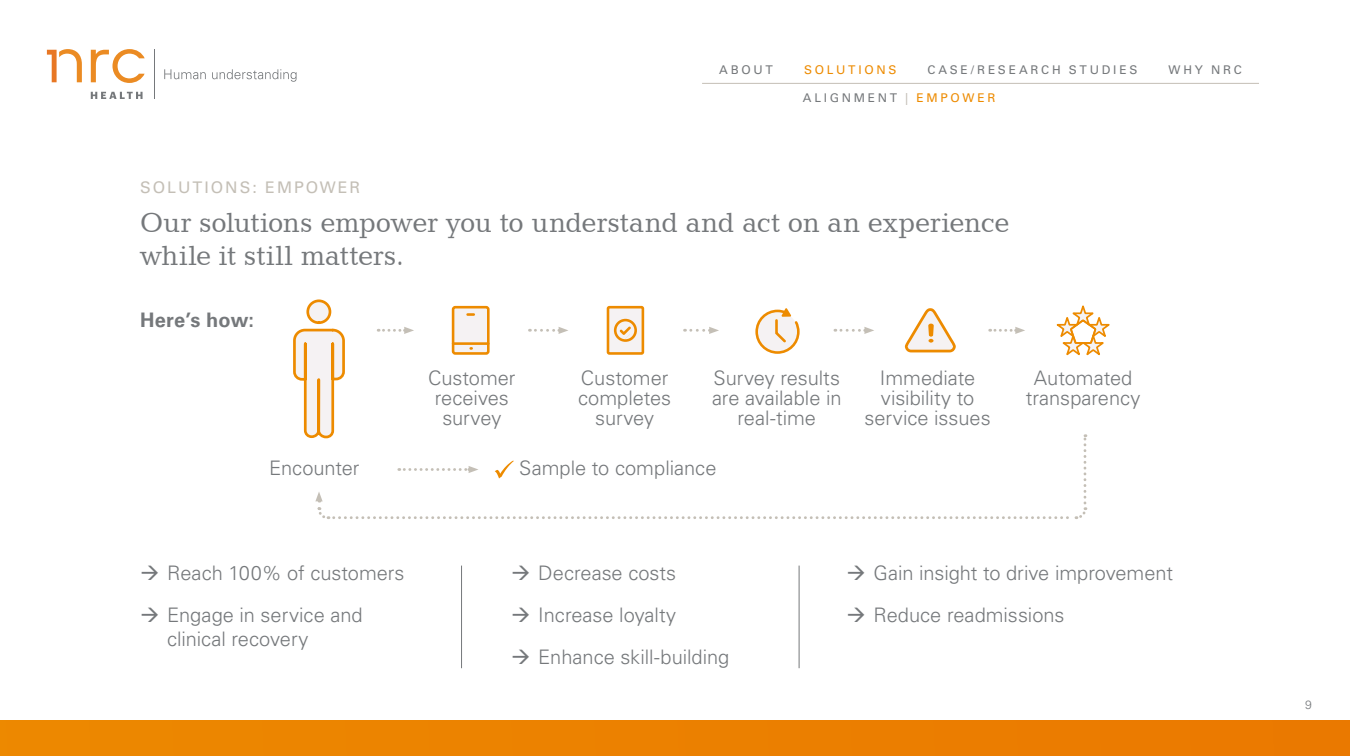
<style>
.page{position:relative;width:1350px;height:756px;background:#fff}
.page>*{position:absolute;margin:0;border:0;box-sizing:border-box;transform-origin:0 0}
.t1{font:28px/33.6px "Candida BT";letter-spacing:-.01em;color:#75787b}
.t2{font:300 20px/19.8px "Univers LT Std";color:#75787b;text-align:center}
.t3{font:700 20px "Univers LT Std";letter-spacing:.015em;color:#75787b}
.t4{font:16px "Univers LT Std";letter-spacing:.125em;color:#c4bfb6}
.t5{font:12px "Univers LT Std";letter-spacing:.23em;color:#75787b}
.t6{font:12px "Univers LT Std";letter-spacing:.225em;color:#ed8b00}
.t7{font:300 12px "Univers LT Std";color:#75787b}
.s1{color:#c4bfb6}
.s2{color:#ed8b00}
</style>
<div class="page">
<div style="left:0;top:720px;width:1349px;height:36px;background:#ec8100"></div>
<hr style="left:461px;top:566px;width:1px;height:102px;background:#75787b">
<hr style="left:798px;top:566px;width:1px;height:102px;background:#75787b">
<hr style="left:702px;top:83px;width:556px;height:1px;background:#c4bfb6">
<svg style="left:293px;top:299px;width:817px;height:220px"></svg>
<svg style="left:91px;top:92px;width:51px;height:7px"></svg>
<svg style="left:91px;top:49px;width:54px;height:34px"></svg>
<svg style="left:47px;top:49px;width:35px;height:33px"></svg>
<svg style="left:164px;top:69px;width:42px;height:10px"></svg>
<svg style="left:212px;top:69px;width:84px;height:13px"></svg>
<hr style="left:154px;top:50px;width:1px;height:49px;background:#75787b">
<p class="t4" style="left:140px;top:178px;width:222px">SOLUTIONS: EMPOWER</p>
<p class="t5" style="left:719px;top:63px;width:55px">ABOUT</p>
<p class="t6" style="left:804px;top:63px;width:94px">SOLUTIONS</p>
<p class="t5" style="left:927px;top:63px;width:211px">CASE/RESEARCH STUDIES</p>
<p class="t5" style="left:1168px;top:63px;width:75px">WHY NRC</p>
<p class="t5" style="left:802px;top:91px;width:194px">ALIGNMENT <span class="s1">|</span> <span class="s2">EMPOWER</span></p>
<h1 class="t1" style="left:140px;top:205px;width:870px">Our solutions empower you to understand and act on an experience while it still matters.</h1>
<p class="t3" style="left:140px;top:309px;width:116px">Here’s how:</p>
<p class="t2" style="left:428px;top:368px;width:89px">Customer receives survey</p>
<p class="t2" style="left:578px;top:368px;width:95px">Customer completes survey</p>
<p class="t2" style="left:712px;top:368px;width:131px">Survey results are available in real-time</p>
<p class="t2" style="left:864px;top:368px;width:128px">Immediate visibility to service issues</p>
<p class="t2" style="left:1025px;top:368px;width:116px">Automated transparency</p>
<p class="t2" style="left:269px;top:458px;width:92px">Encounter</p>
<p class="t2" style="left:519px;top:458px;width:199px">Sample to compliance</p>
<p class="t2" style="left:167px;top:552px;width:239px;line-height:42px;text-align:left">Reach 100% of customers<br>Engage in service and</p>
<p class="t2" style="left:167px;top:629px;width:143px">clinical recovery</p>
<p class="t2" style="left:538px;top:552px;width:193px;line-height:42px;text-align:left">Decrease costs<br>Increase loyalty<br>Enhance skill-building</p>
<p class="t2" style="left:873px;top:552px;width:301px;line-height:42px;text-align:left">Gain insight to drive improvement<br>Reduce readmissions</p>
<p class="t7" style="left:1305px;top:698px;width:8px">9</p>
</div>
